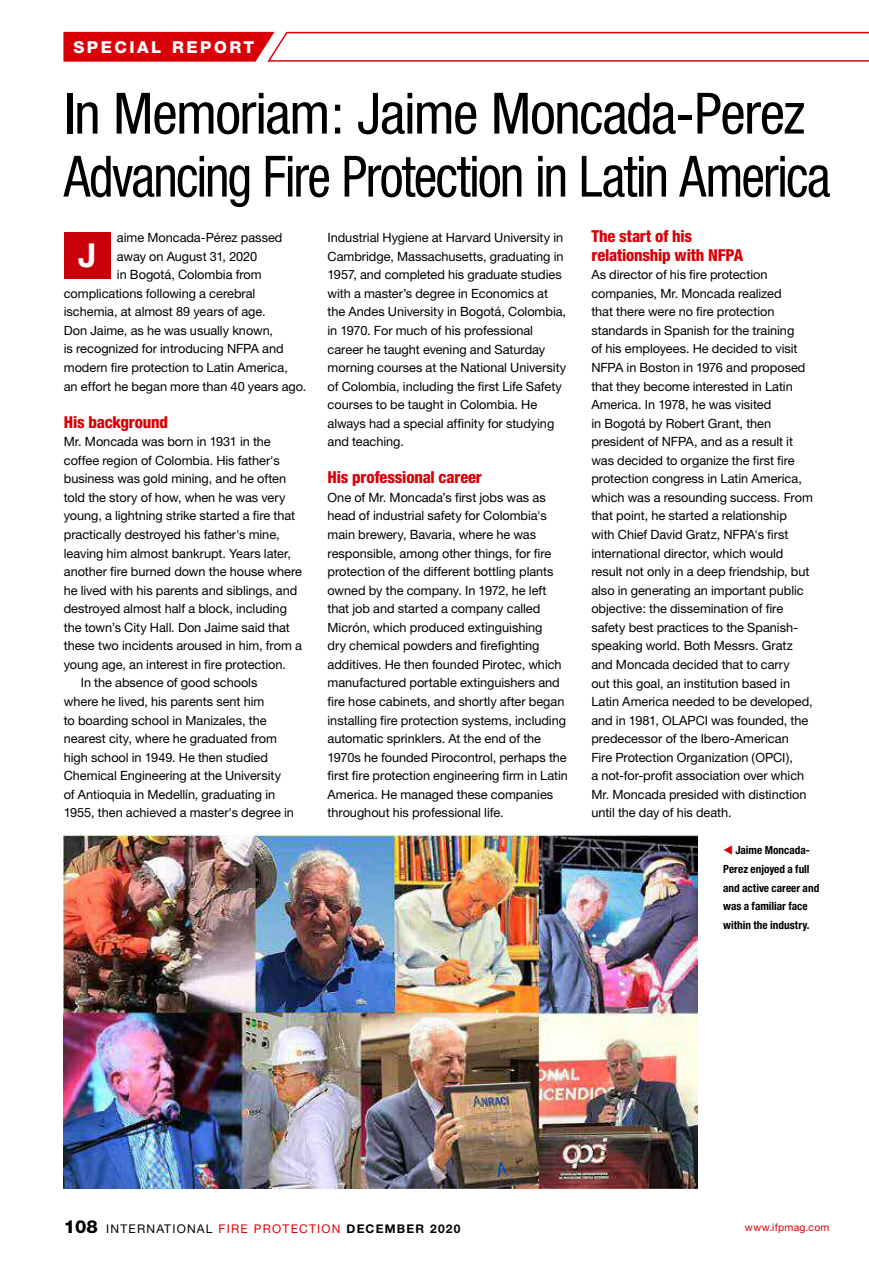
<style>
.page{position:relative;width:869px;height:1263px;background:#fff}
.page>*{position:absolute;margin:0;border:0;box-sizing:border-box;transform-origin:0 0}
.t1{font:condensed 57px/63px "Helvetica Neue";letter-spacing:-.03em;color:#000}
.t2{font:700 33px "Helvetica Neue";color:#fff}
.t3{font:800 condensed 16.5px/18.6px "Helvetica Neue";letter-spacing:-.015em;color:#d90008}
.t4{font:800 16.5px "Helvetica Neue";letter-spacing:.15em;color:#fff}
.t5{font:12.75px/18.6px "Helvetica Neue";letter-spacing:-.005em;color:#000}
.t6{font:12px "Helvetica Neue";letter-spacing:.1em;color:#d90008}
.t7{font:700 condensed 11.25px/18.6px "Helvetica Neue";color:#000}
.t8{font:10.5px "Helvetica Neue";letter-spacing:.02em;color:#d90008}
.s1{color:#d90008}
.s2{font-weight:800;font-size:18px;color:#000}
.s3{color:#000}
.s4{font-weight:700;color:#000}
</style>
<div class="page">
<svg style="left:63px;top:31px;width:805px;height:31px"></svg>
<div style="left:64px;top:232px;width:47px;height:47px;background:#ca000b"></div>
<img style="left:64px;top:836px;width:633px;height:352px">
<p class="t4" style="left:73px;top:41px;width:182px">SPECIAL REPORT</p>
<h1 class="t1" style="left:64px;top:87px;width:768px">In Memoriam: Jaime Moncada-Perez<br>Advancing Fire Protection in Latin America</h1>
<p class="t5" style="left:117px;top:229px;width:167px">aime Moncada-Pérez passed</p>
<p class="t5" style="left:117px;top:248px;width:142px">away on August 31, 2020</p>
<p class="t5" style="left:117px;top:267px;width:146px">in Bogotá, Colombia from</p>
<p class="t5" style="left:64px;top:285px;width:193px">complications following a cerebral</p>
<p class="t5" style="left:64px;top:304px;width:203px">ischemia, at almost 89 years of age.</p>
<p class="t5" style="left:64px;top:322px;width:211px">Don Jaime, as he was usually known,</p>
<p class="t5" style="left:64px;top:341px;width:221px">is recognized for introducing NFPA and</p>
<p class="t5" style="left:64px;top:359px;width:225px">modern fire protection to Latin America,</p>
<p class="t5" style="left:64px;top:378px;width:244px">an effort he began more than 40 years ago.</p>
<p class="t3" style="left:64px;top:414px;width:106px">His background</p>
<p class="t5" style="left:64px;top:434px;width:208px">Mr. Moncada was born in 1931 in the</p>
<p class="t5" style="left:64px;top:452px;width:217px">coffee region of Colombia. His father's</p>
<p class="t5" style="left:64px;top:471px;width:224px">business was gold mining, and he often</p>
<p class="t5" style="left:64px;top:489px;width:223px">told the story of how, when he was very</p>
<p class="t5" style="left:64px;top:508px;width:233px">young, a lightning strike started a fire that</p>
<p class="t5" style="left:64px;top:526px;width:217px">practically destroyed his father's mine,</p>
<p class="t5" style="left:64px;top:545px;width:229px">leaving him almost bankrupt. Years later,</p>
<p class="t5" style="left:64px;top:564px;width:240px">another fire burned down the house where</p>
<p class="t5" style="left:64px;top:582px;width:235px">he lived with his parents and siblings, and</p>
<p class="t5" style="left:64px;top:601px;width:225px">destroyed almost half a block, including</p>
<p class="t5" style="left:64px;top:619px;width:228px">the town’s City Hall. Don Jaime said that</p>
<p class="t5" style="left:64px;top:638px;width:240px">these two incidents aroused in him, from a</p>
<p class="t5" style="left:64px;top:656px;width:224px">young age, an interest in fire protection.</p>
<p class="t5" style="left:81px;top:675px;width:178px">In the absence of good schools</p>
<p class="t5" style="left:64px;top:693px;width:202px">where he lived, his parents sent him</p>
<p class="t5" style="left:64px;top:712px;width:204px">to boarding school in Manizales, the</p>
<p class="t5" style="left:64px;top:731px;width:215px">nearest city, where he graduated from</p>
<p class="t5" style="left:64px;top:749px;width:206px">high school in 1949. He then studied</p>
<p class="t5" style="left:64px;top:768px;width:219px">Chemical Engineering at the University</p>
<p class="t5" style="left:64px;top:786px;width:213px">of Antioquia in Medellín, graduating in</p>
<p class="t5" style="left:64px;top:805px;width:231px">1955, then achieved a master's degree in</p>
<h2 class="t2" style="left:78px;top:244px;width:20px">J</h2>
<p class="t5" style="left:327px;top:230px;width:240px">Industrial Hygiene at Harvard University in Cambridge, Massachusetts, graduating in 1957, and completed his graduate studies with a master’s degree in Economics at the Andes University in Bogotá, Colombia, in 1970. For much of his professional career he taught evening and Saturday morning courses at the National University of Colombia, including the first Life Safety courses to be taught in Colombia. He always had a special affinity for studying and teaching.</p>
<p class="t3" style="left:327px;top:470px;width:156px">His professional career</p>
<p class="t5" style="left:327px;top:489px;width:242px">One of Mr. Moncada’s first jobs was as head of industrial safety for Colombia's main brewery, Bavaria, where he was responsible, among other things, for fire protection of the different bottling plants owned by the company. In 1972, he left that job and started a company called Micrón, which produced extinguishing<br>dry chemical powders and firefighting additives. He then founded Pirotec, which manufactured portable extinguishers and fire hose cabinets, and shortly after began installing fire protection systems, including automatic sprinklers. At the end of the 1970s he founded Pirocontrol, perhaps the first fire protection engineering firm in Latin America. He managed these companies throughout his professional life.</p>
<p class="t3" style="left:591px;top:228px;width:154px">The start of his relationship with NFPA</p>
<p class="t5" style="left:591px;top:267px;width:223px">As director of his fire protection companies, Mr. Moncada realized<br>that there were no fire protection standards in Spanish for the training<br>of his employees. He decided to visit NFPA in Boston in 1976 and proposed that they become interested in Latin America. In 1978, he was visited<br>in Bogotá by Robert Grant, then president of NFPA, and as a result it was decided to organize the first fire protection congress in Latin America, which was a resounding success. From that point, he started a relationship with Chief David Gratz, NFPA's first international director, which would result not only in a deep friendship, but also in generating an important public objective: the dissemination of fire safety best practices to the Spanish&shy;speaking world. Both Messrs. Gratz and Moncada decided that to carry<br>out this goal, an institution based in Latin America needed to be developed, and in 1981, OLAPCI was founded, the predecessor of the Ibero-American<br>Fire Protection Organization (OPCI),<br>a not-for-profit association over which Mr. Moncada presided with distinction until the day of his death.</p>
<p class="t7" style="left:723px;top:842px;width:97px"><span class="s1">▼</span> Jaime Moncada-<br>Perez enjoyed a full and active career and was a familiar face within the industry.</p>
<p class="t6" style="left:64px;top:1224px;width:398px"><span class="s2">108</span> <span class="s3">INTERNATIONAL</span> FIRE PROTECTION <span class="s4">DECEMBER 2020</span></p>
<p class="t8" style="left:745px;top:1224px;width:86px">www.ifpmag.com</p>
</div>
